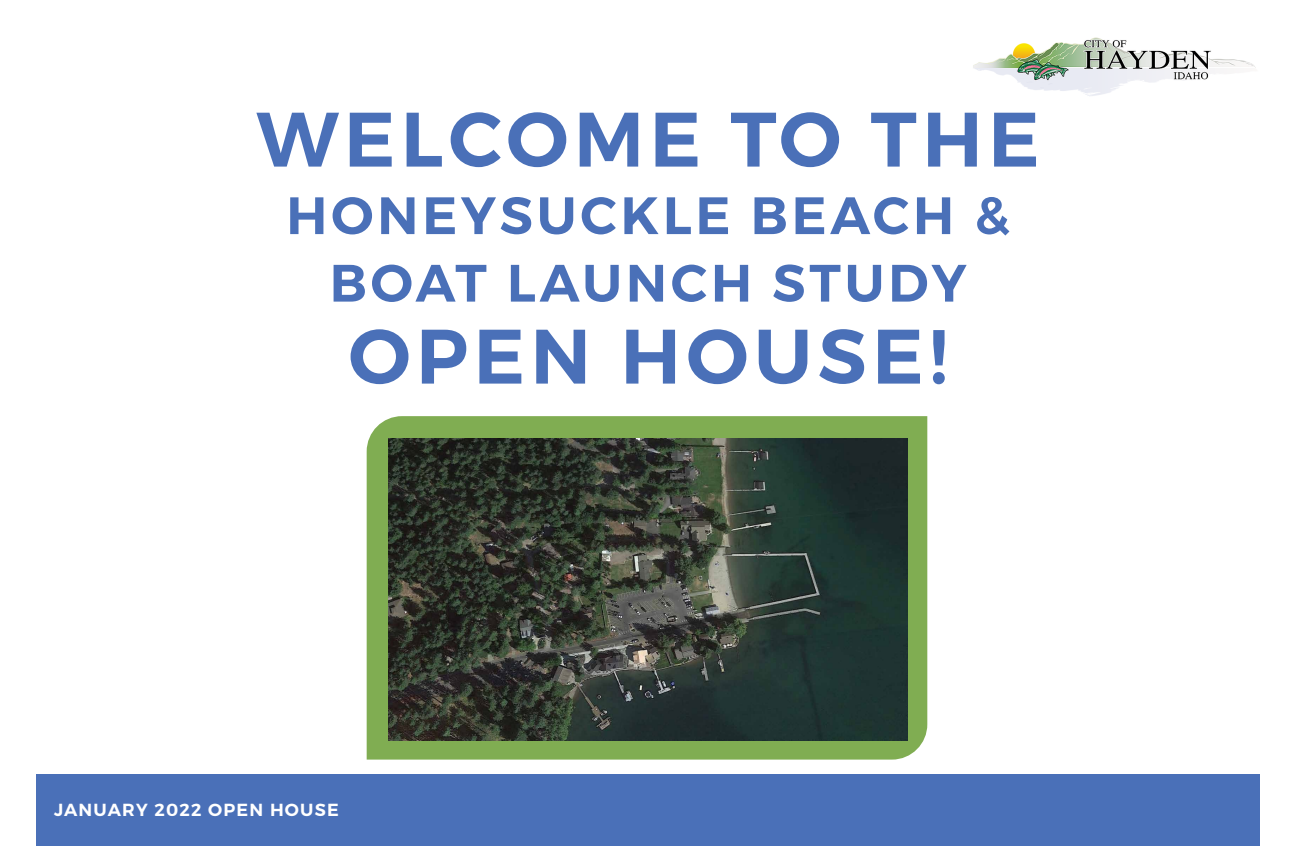
<style>
.page{position:relative;width:1296px;height:864px;background:#fff}
.page>*{position:absolute;margin:0;border:0;box-sizing:border-box;transform-origin:0 0}
.t1{font:77px "Trueno S Bd";letter-spacing:.07em;color:#4a70b8}
.t2{font:52.5px/67.5px "Trueno S Bd";letter-spacing:.07em;color:#4a70b8;text-align:center}
.t3{font:17.5px "Trueno S Bd";letter-spacing:.07em;color:#fff}
</style>
<div class="page">
<img style="left:973px;top:37px;width:283px;height:59px">
<div style="left:36px;top:774px;width:1224px;height:72px;background:#4a70b8"></div>
<div style="left:367px;top:416px;width:560px;height:344px;background:#80ad52"></div>
<img style="left:389px;top:438px;width:518px;height:303px">
<h1 class="t1" style="left:256px;top:92px;width:785px">WELCOME TO THE</h1>
<p class="t2" style="left:286px;top:182px;width:725px">HONEYSUCKLE BEACH &amp;<br>BOAT LAUNCH STUDY</p>
<h1 class="t1" style="left:348px;top:309px;width:600px">OPEN HOUSE!</h1>
<p class="t3" style="left:54px;top:799px;width:286px">JANUARY 2022 OPEN HOUSE</p>
</div>
